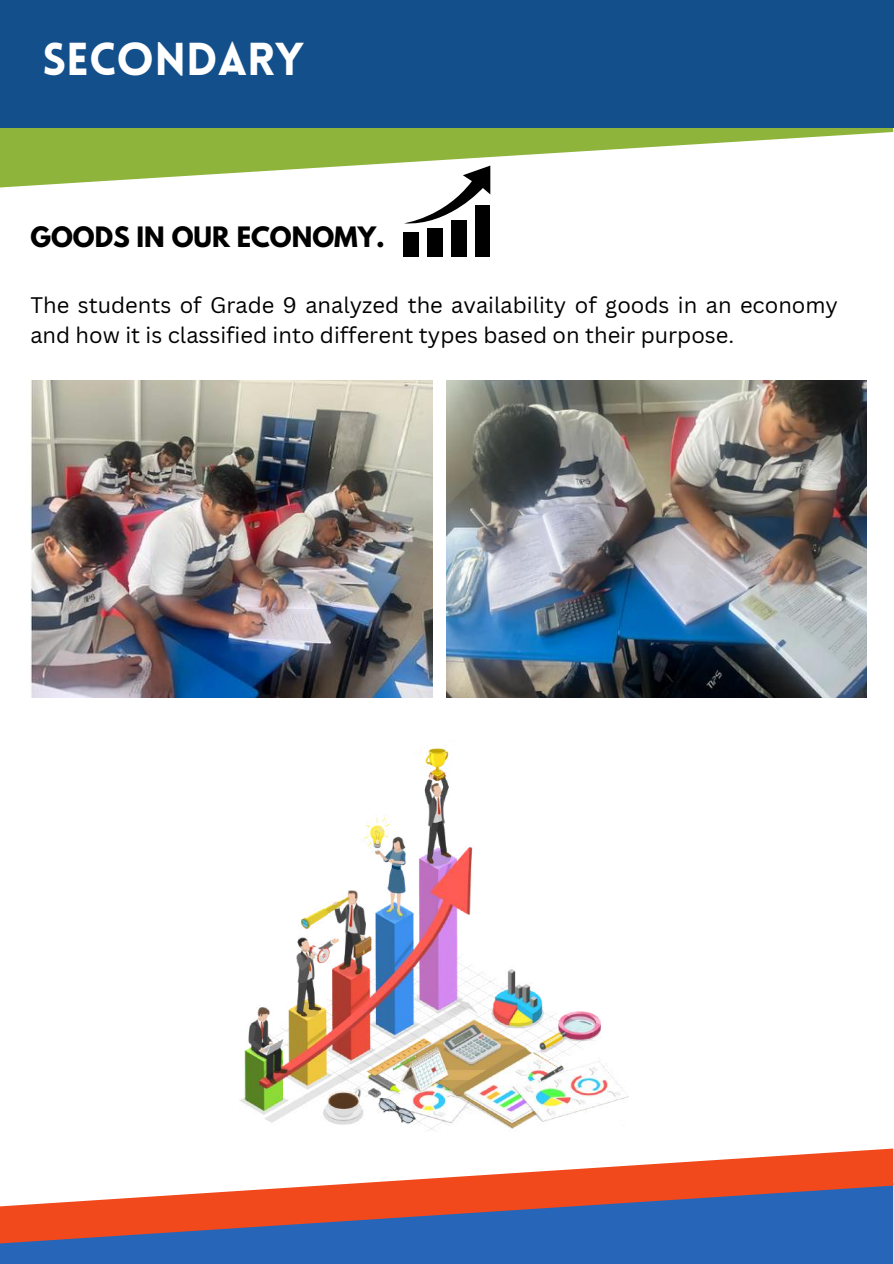
<style>
.page{position:relative;width:894px;height:1264px;background:#fff}
.page>*{position:absolute;margin:0;border:0;box-sizing:border-box;transform-origin:0 0}
.t1{font:900 45px "Lovelo";color:#fff}
.t2{font:700 24.9px "League Spartan";color:#000}
.t3{font:21.9px/30.3px "Canva Sans";color:#000}
</style>
<div class="page">
<svg style="left:0;top:128px;width:892px;height:59px;fill:#8fb43c"></svg>
<div style="left:0;top:0;width:892px;height:128px;background:#13508b"></div>
<div style="left:0;top:1243px;width:892px;height:20px;background:#2765b9"></div>
<svg style="left:0;top:1148px;width:892px;height:95px"></svg>
<img style="left:30px;top:380px;width:402px;height:317px">
<img style="left:446px;top:380px;width:420px;height:317px">
<div style="left:403px;top:232px;width:16px;height:25px;background:#000"></div>
<div style="left:427px;top:228px;width:15px;height:29px;background:#000"></div>
<div style="left:451px;top:220px;width:16px;height:37px;background:#000"></div>
<div style="left:475px;top:205px;width:15px;height:52px;background:#000"></div>
<svg style="left:403px;top:166px;width:87px;height:58px"></svg>
<img style="left:239px;top:748px;width:389px;height:383px">
<h1 class="t1" style="left:42px;top:41px;width:263px">SECONDARY</h1>
<p class="t2" style="left:30px;top:225px;width:356px">GOODS IN OUR ECONOMY.</p>
<p class="t3" style="left:30px;top:289px;width:808px">The students of Grade 9 analyzed the availability of goods in an economy and how it is classified into different types based on their purpose.</p>
</div>
